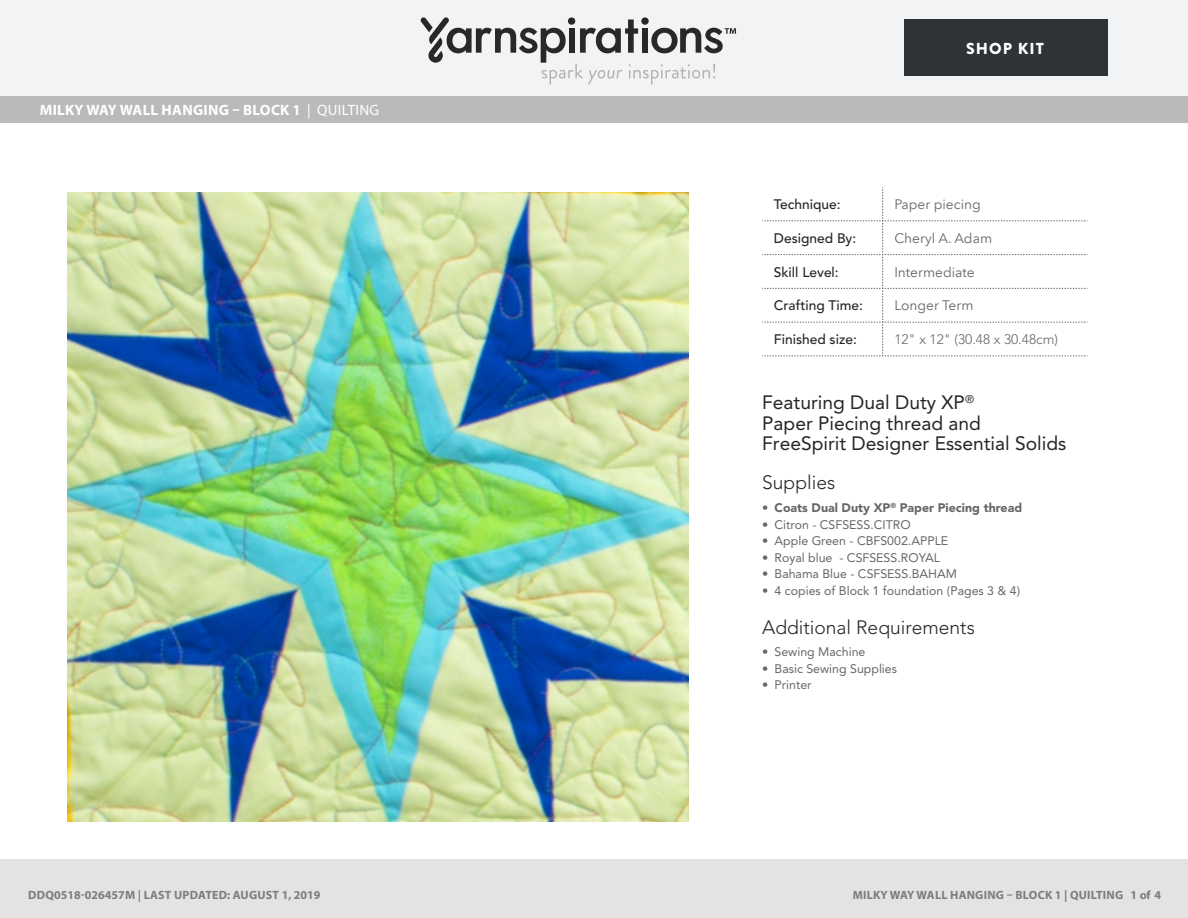
<style>
.page{position:relative;width:1188px;height:918px;background:#fff}
.page>*{position:absolute;margin:0;border:0;box-sizing:border-box;transform-origin:0 0}
.t1{font:19.2px/20.5px "Avenir LT Std";color:#232629}
.t2{font:300 19.2px "Avenir LT Std";color:#232629}
.t3{font:900 15.9px "Brandon Grotesque";letter-spacing:.065em;color:#fff}
.Head{font:700 15px "Myriad Pro";letter-spacing:.02em;color:#fff}
.t4{font:500 13.8px "Avenir LT Std";color:#232629}
.t5{font:13.8px "Avenir Next LT Pro";color:#666}
.t6{font:300 13.8px "Avenir LT Std";color:#666}
.t7{font:12.3px "Avenir LT Std";color:#666}
.t8{font:900 12.3px "Avenir LT Std";color:#666}
.t9{font:700 12px "Myriad Pro";letter-spacing:.02em;color:#7d7d7d}
.s1{font-weight:400}
.s2{font-weight:900}
</style>
<div class="page">
<div style="left:0;top:0;width:1188px;height:98px;background:#f2f3f4"></div>
<svg style="left:421px;top:17px;width:315px;height:68px"></svg>
<div style="left:904px;top:19px;width:203px;height:57px;background:#2f3336"></div>
<div style="left:0;top:96px;width:1188px;height:27px;background:#bbbaba"></div>
<svg style="left:762px;top:187px;width:326px;height:170px"></svg>
<img style="left:67px;top:192px;width:622px;height:629px">
<div style="left:0;top:860px;width:1188px;height:58px;background:#e4e3e3"></div>
<p class="Head" style="left:40px;top:100px;width:341px">MILKY WAY WALL HANGING – BLOCK 1 <span class="s1">| QUILTING</span></p>
<p class="t3" style="left:966px;top:37px;width:79px">SHOP KIT</p>
<p class="t4" style="left:774px;top:196px;width:68px">Technique:</p>
<p class="t5" style="left:894px;top:196px;width:88px">Paper piecing</p>
<p class="t4" style="left:774px;top:230px;width:84px">Designed By:</p>
<p class="t5" style="left:894px;top:230px;width:99px">Cheryl A. Adam</p>
<p class="t4" style="left:774px;top:264px;width:66px">Skill Level:</p>
<p class="t5" style="left:894px;top:264px;width:82px">Intermediate</p>
<p class="t4" style="left:774px;top:298px;width:91px">Crafting Time:</p>
<p class="t5" style="left:894px;top:297px;width:81px">Longer Term</p>
<p class="t4" style="left:774px;top:331px;width:84px">Finished size:</p>
<p class="t6" style="left:894px;top:331px;width:165px">12" x 12" (30.48 x 30.48cm)</p>
<p class="t1" style="left:762px;top:392px;width:306px">Featuring Dual Duty XP<sup>®<br></sup>Paper Piecing thread and<br>FreeSpirit Designer Essential Solids</p>
<p class="t2" style="left:762px;top:472px;width:75px">Supplies</p>
<p class="t8" style="left:762px;top:500px;width:261px">• Coats Dual Duty XP<sup>®</sup> Paper Piecing thread</p>
<p class="t7" style="left:762px;top:517px;width:150px"><span class="s2">•</span> Citron - CSFSESS.CITRO</p>
<p class="t7" style="left:762px;top:534px;width:188px"><span class="s2">•</span> Apple Green - CBFS002.APPLE</p>
<p class="t7" style="left:762px;top:550px;width:179px"><span class="s2">•</span> Royal blue - CSFSESS.ROYAL</p>
<p class="t7" style="left:762px;top:567px;width:196px"><span class="s2">•</span> Bahama Blue - CSFSESS.BAHAM</p>
<p class="t7" style="left:762px;top:583px;width:260px"><span class="s2">•</span> 4 copies of Block 1 foundation (Pages 3 &amp; 4)</p>
<p class="t2" style="left:762px;top:616px;width:214px">Additional Requirements</p>
<p class="t7" style="left:762px;top:645px;width:105px"><span class="s2">•</span> Sewing Machine</p>
<p class="t7" style="left:762px;top:661px;width:136px"><span class="s2">•</span> Basic Sewing Supplies</p>
<p class="t7" style="left:762px;top:678px;width:51px"><span class="s2">•</span> Printer</p>
<p class="t9" style="left:28px;top:887px;width:294px">DDQ0518-026457M | LAST UPDATED: AUGUST 1, 2019</p>
<p class="t9" style="left:853px;top:887px;width:310px">MILKY WAY WALL HANGING – BLOCK 1 | QUILTING 1 of 4</p>
</div>
